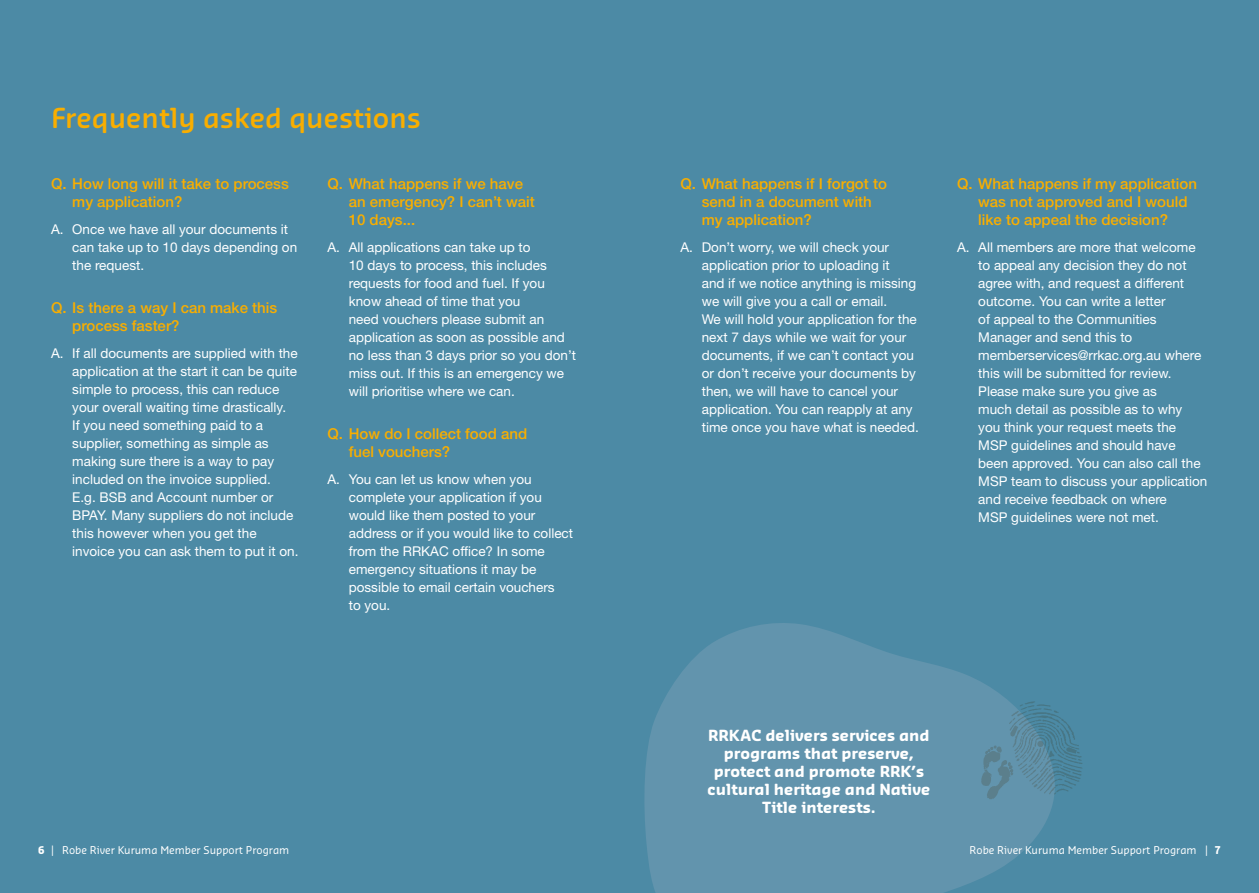
<style>
.page{position:relative;width:1259px;height:893px;background:#fff}
.page>*{position:absolute;margin:0;border:0;box-sizing:border-box;transform-origin:0 0}
.t1{font:600 27px "Sansa Soft Pro";color:#f9ae00}
.t2{font:500 15px/18px "Helvetica Neue LT Std";color:#f9ae00}
.t3{font:700 15px/18px "Sansa Soft Pro";color:#fff;text-align:center}
.t4{font:13.5px/18px "Helvetica Neue LT Std";color:#fff}
.t5{font:10.5px "Sansa Soft Pro";color:#fff}
.s1{font-weight:700}
</style>
<div class="page">
<div style="left:629px;top:0;width:630px;height:893px;background:#4c8aa5"></div>
<div style="left:0;top:0;width:629px;height:893px;background:#4c8aa5"></div>
<svg style="left:644px;top:623px;width:410px;height:270px;fill:#6294ad"></svg>
<svg style="left:981px;top:701px;width:101px;height:98px"></svg>
<h1 class="t1" style="left:51px;top:100px;width:371px">Frequently asked questions</h1>
<p class="t2" style="left:72px;top:175px;width:218px;text-indent:-21px">Q. How long will it take to process my application?</p>
<p class="t4" style="left:72px;top:220px;width:226px;text-indent:-21px">A. Once we have all your documents it can take up to 10 days depending on the request.</p>
<p class="t2" style="left:72px;top:299px;width:206px;text-indent:-21px">Q. Is there a way I can make this process faster?</p>
<p class="t4" style="left:72px;top:344px;width:228px;text-indent:-21px">A. If all documents are supplied with the application at the start it can be quite simple to process, this can reduce your overall waiting time drastically.<br>If you need something paid to a supplier, something as simple as making sure there is a way to pay included on the invoice supplied.<br>E.g. BSB and Account number or BPAY. Many suppliers do not include this however when you get the invoice you can ask them to put it on.</p>
<p class="t2" style="left:349px;top:175px;width:187px;text-indent:-21px">Q. What happens if we have an emergency? I can’t wait<br>10 days...</p>
<p class="t4" style="left:349px;top:238px;width:229px;text-indent:-21px">A. All applications can take up to<br>10 days to process, this includes requests for food and fuel. If you know ahead of time that you<br>need vouchers please submit an application as soon as possible and no less than 3 days prior so you don’t miss out. If this is an emergency we will prioritise where we can.</p>
<p class="t2" style="left:349px;top:425px;width:180px;text-indent:-21px">Q. How do I collect food and fuel vouchers?</p>
<p class="t4" style="left:349px;top:470px;width:226px;text-indent:-21px">A. You can let us know when you complete your application if you would like them posted to your address or if you would like to collect from the RRKAC office? In some emergency situations it may be possible to email certain vouchers<br>to you.</p>
<p class="t2" style="left:702px;top:175px;width:187px;text-indent:-21px">Q. What happens if I forgot to send in a document with my application?</p>
<p class="t4" style="left:702px;top:238px;width:219px;text-indent:-21px">A. Don’t worry, we will check your application prior to uploading it<br>and if we notice anything is missing we will give you a call or email.<br>We will hold your application for the next 7 days while we wait for your documents, if we can’t contact you or don’t receive your documents by then, we will have to cancel your application. You can reapply at any time once you have what is needed.</p>
<p class="t2" style="left:978px;top:175px;width:220px;text-indent:-21px">Q. What happens if my application was not approved and I would like to appeal the decision?</p>
<p class="t4" style="left:978px;top:238px;width:231px;text-indent:-21px">A. All members are more that welcome to appeal any decision they do not agree with, and request a different outcome. You can write a letter<br>of appeal to the Communities<br>Manager and send this to memberservices@rrkac.org.au where this will be submitted for review.<br>Please make sure you give as<br>much detail as possible as to why you think your request meets the<br>MSP guidelines and should have been approved. You can also call the<br>MSP team to discuss your application and receive feedback on where<br>MSP guidelines were not met.</p>
<p class="t3" style="left:707px;top:725px;width:224px">RRKAC delivers services and programs that preserve, protect and promote RRK’s cultural heritage and Native<br>Title interests.</p>
<p class="t5" style="left:38px;top:843px;width:253px"><span class="s1">6</span> | Robe River Kuruma Member Support Program</p>
<p class="t5" style="left:969px;top:843px;width:253px">Robe River Kuruma Member Support Program | <span class="s1">7</span></p>
</div>
